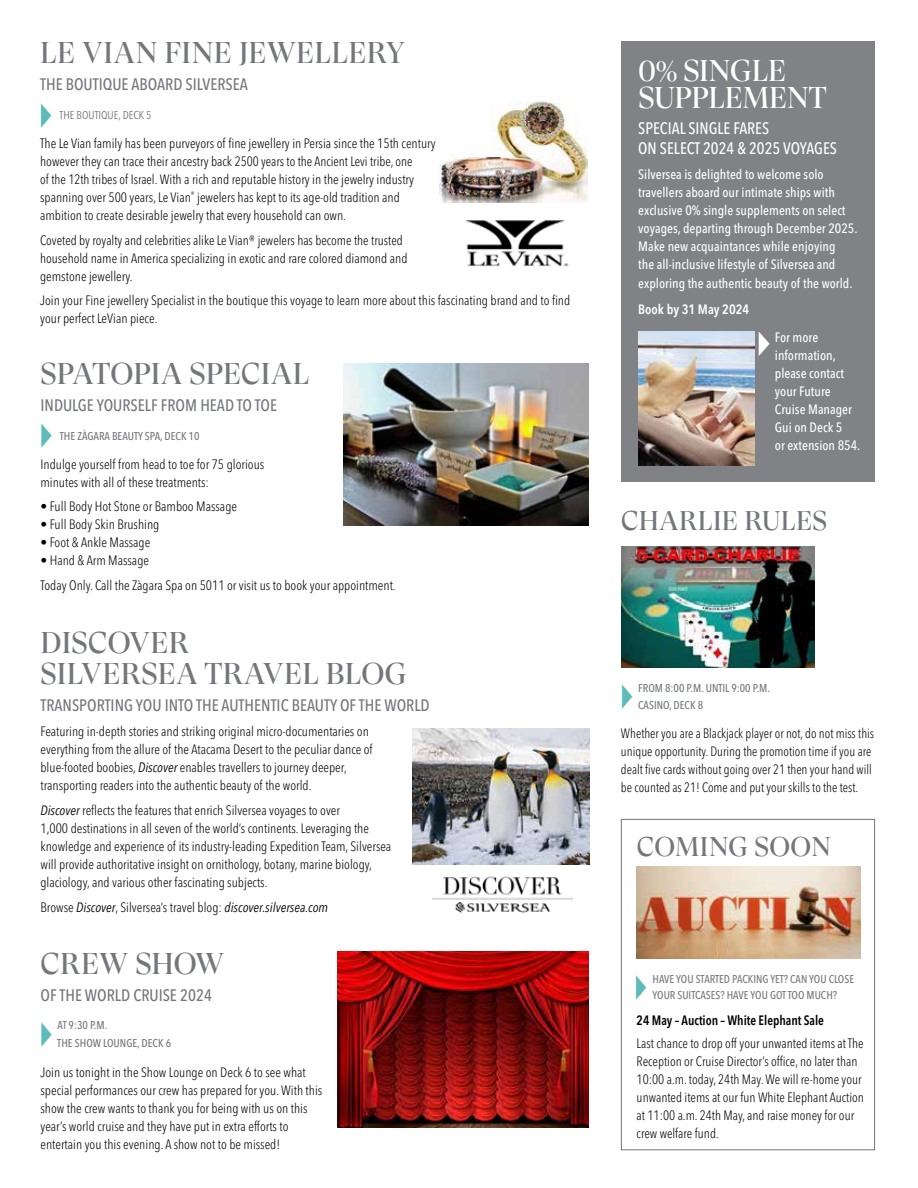
<style>
.page{position:relative;width:918px;height:1188px;background:#fff}
.page>*{position:absolute;margin:0;border:0;box-sizing:border-box;transform-origin:0 0}
.t1{font:30px/31.5px "GT Super Display";letter-spacing:.01em;color:#73767b}
.t2{font:30px/27px "GT Super Display";letter-spacing:-.01em;color:#fff}
.t3{font:27px "GT Super Display";letter-spacing:.01em;color:#73767b}
.t4{font:500 condensed 16.5px "Avenir Next LT Pro";color:#73767b}
.t5{font:500 condensed 16.5px/19.5px "Avenir Next LT Pro";color:#fff}
.t6{font:300 condensed 13.5px/18px "Avenir Next LT Pro";color:#000}
.t7{font:500 condensed 13.5px/18px "Avenir Next LT Pro";color:#fff}
.t8{font:300 condensed 13.5px/18px "Avenir Next LT Pro";color:#000;scale:.95 1}
.t9{font:italic condensed 13.5px "Avenir Next LT Pro";color:#000}
.t10{font:600 condensed 13.5px "Avenir Next LT Pro";letter-spacing:-.005em;color:#000;scale:.95 1}
.t11{font:600 condensed 13.5px "Avenir Next LT Pro";color:#fff}
.t12{font:500 condensed 11.25px/16.5px "Avenir Next LT Pro";color:#73767b}
.t13{font:condensed 11.25px "Avenir Next LT Pro";color:#73767b}
.s1{font-weight:400;font-style:italic}
.s2{font-weight:300;font-style:normal}
</style>
<div class="page">
<div style="left:621px;top:41px;width:254px;height:441px;background:#808285"></div>
<img style="left:638px;top:332px;width:117px;height:133px">
<svg style="left:759px;top:332px;width:11px;height:24px"></svg>
<img style="left:344px;top:363px;width:244px;height:162px">
<img style="left:621px;top:547px;width:194px;height:121px">
<img style="left:338px;top:951px;width:250px;height:176px">
<img style="left:413px;top:729px;width:176px;height:136px">
<img style="left:432px;top:876px;width:141px;height:37px">
<img style="left:465px;top:220px;width:105px;height:47px">
<img style="left:440px;top:101px;width:148px;height:101px">
<div style="left:621px;top:819px;width:254px;height:331px;border:1px solid #73767b"></div>
<img style="left:637px;top:867px;width:223px;height:91px">
<h1 class="t1" style="left:40px;top:38px;width:366px">LE VIAN FINE JEWELLERY</h1>
<p class="t4" style="left:40px;top:75px;width:209px">THE BOUTIQUE ABOARD SILVERSEA</p>
<p class="t13" style="left:60px;top:108px;width:93px">THE BOUTIQUE, DECK 5</p>
<p class="t6" style="left:40px;top:134px;width:397px">The Le Vian family has been purveyors of fine jewellery in Persia since the 15th century however they can trace their ancestry back 2500 years to the Ancient Levi tribe, one<br>of the 12th tribes of Israel. With a rich and reputable history in the jewelry industry spanning over 500 years, Le Vian<sup>®</sup> jewelers has kept to its age-old tradition and ambition to create desirable jewelry that every household can own.</p>
<p class="t6" style="left:40px;top:231px;width:369px">Coveted by royalty and celebrities alike Le Vian® jewelers has become the trusted household name in America specializing in exotic and rare colored diamond and gemstone jewellery.</p>
<p class="t6" style="left:40px;top:292px;width:532px">Join your Fine jewellery Specialist in the boutique this voyage to learn more about this fascinating brand and to find your perfect LeVian piece.</p>
<h1 class="t1" style="left:41px;top:359px;width:270px">SPATOPIA SPECIAL</h1>
<p class="t4" style="left:40px;top:395px;width:238px">INDULGE YOURSELF FROM HEAD TO TOE</p>
<p class="t12" style="left:60px;top:428px;width:141px">THE ZÀGARA BEAUTY SPA, DECK 10</p>
<p class="t6" style="left:40px;top:455px;width:225px">Indulge yourself from head to toe for 75 glorious minutes with all of these treatments:</p>
<p class="t6" style="left:40px;top:498px;width:198px">• Full Body Hot Stone or Bamboo Massage</p>
<p class="t6" style="left:40px;top:516px;width:120px">• Full Body Skin Brushing</p>
<p class="t6" style="left:40px;top:534px;width:111px">• Foot &amp; Ankle Massage</p>
<p class="t6" style="left:40px;top:548px;width:357px;line-height:24.8px">• Hand &amp; Arm Massage<br>Today Only. Call the Zàgara Spa on 5011 or visit us to book your appointment.</p>
<h1 class="t1" style="left:41px;top:628px;width:368px">DISCOVER<br>SILVERSEA TRAVEL BLOG</h1>
<p class="t4" style="left:40px;top:696px;width:391px">TRANSPORTING YOU INTO THE AUTHENTIC BEAUTY OF THE WORLD</p>
<p class="t6" style="left:40px;top:722px;width:334px">Featuring in-depth stories and striking original micro-documentaries on everything from the allure of the Atacama Desert to the peculiar dance of blue-footed boobies, <span class="s1">Discover</span> enables travellers to journey deeper, transporting readers into the authentic beauty of the world.</p>
<p class="t6" style="left:40px;top:801px;width:352px"><span class="s1">Discover</span> reflects the features that enrich Silversea voyages to over<br>1,000 destinations in all seven of the world’s continents. Leveraging the knowledge and experience of its industry-leading Expedition Team, Silversea will provide authoritative insight on ornithology, botany, marine biology, glaciology, and various other fascinating subjects.</p>
<p class="t9" style="left:40px;top:899px;width:289px"><span class="s2">Browse</span> Discover<span class="s2">, Silversea’s travel blog:</span> discover.silversea.com</p>
<h1 class="t1" style="left:41px;top:949px;width:185px">CREW SHOW</h1>
<p class="t4" style="left:40px;top:986px;width:173px">OF THE WORLD CRUISE 2024</p>
<p class="t12" style="left:57px;top:1016px;width:115px;line-height:18px">AT 9:30 P.M.<br>THE SHOW LOUNGE, DECK 6</p>
<p class="t6" style="left:40px;top:1063px;width:283px">Join us tonight in the Show Lounge on Deck 6 to see what special performances our crew has prepared for you. With this show the crew wants to thank you for being with us on this year’s world cruise and they have put in extra efforts to entertain you this evening. A show not to be missed!</p>
<h1 class="t2" style="left:638px;top:58px;width:190px">0% SINGLE<br>SUPPLEMENT</h1>
<p class="t5" style="left:638px;top:119px;width:200px">SPECIAL SINGLE FARES<br>ON SELECT 2024 &amp; 2025 VOYAGES</p>
<p class="t7" style="left:638px;top:165px;width:221px">Silversea is delighted to welcome solo travellers aboard our intimate ships with exclusive 0% single supplements on select voyages, departing through December 2025.<br>Make new acquaintances while enjoying<br>the all-inclusive lifestyle of Silversea and</p>
<p class="t7" style="left:638px;top:274px;width:216px">exploring the authentic beauty of the world.</p>
<p class="t11" style="left:638px;top:301px;width:112px">Book by 31 May 2024</p>
<p class="t7" style="left:775px;top:328px;width:87px">For more information, please contact your Future<br>Cruise Manager<br>Gui on Deck 5<br>or extension 854.</p>
<h2 class="t3" style="left:621px;top:507px;width:208px">CHARLIE RULES</h2>
<p class="t12" style="left:638px;top:680px;width:133px">FROM 8:00 P.M. UNTIL 9:00 P.M.<br>CASINO, DECK 8</p>
<p class="t8" style="left:621px;top:724px;width:268px">Whether you are a Blackjack player or not, do not miss this unique opportunity. During the promotion time if you are dealt five cards without going over 21 then your hand will be counted as 21! Come and put your skills to the test.</p>
<h2 class="t3" style="left:637px;top:832px;width:196px">COMING SOON</h2>
<p class="t12" style="left:653px;top:970px;width:203px">HAVE YOU STARTED PACKING YET? CAN YOU CLOSE<br>YOUR SUITCASES? HAVE YOU GOT TOO MUCH?</p>
<p class="t10" style="left:637px;top:1012px;width:199px">24 May – Auction – White Elephant Sale</p>
<p class="t6" style="left:637px;top:1034px;width:229px">Last chance to drop off your unwanted items at The Reception or Cruise Director’s office, no later than 10:00 a.m. today, 24th May. We will re-home your unwanted items at our fun White Elephant Auction at 11:00 a.m. 24th May, and raise money for our crew welfare fund.</p>
</div>
